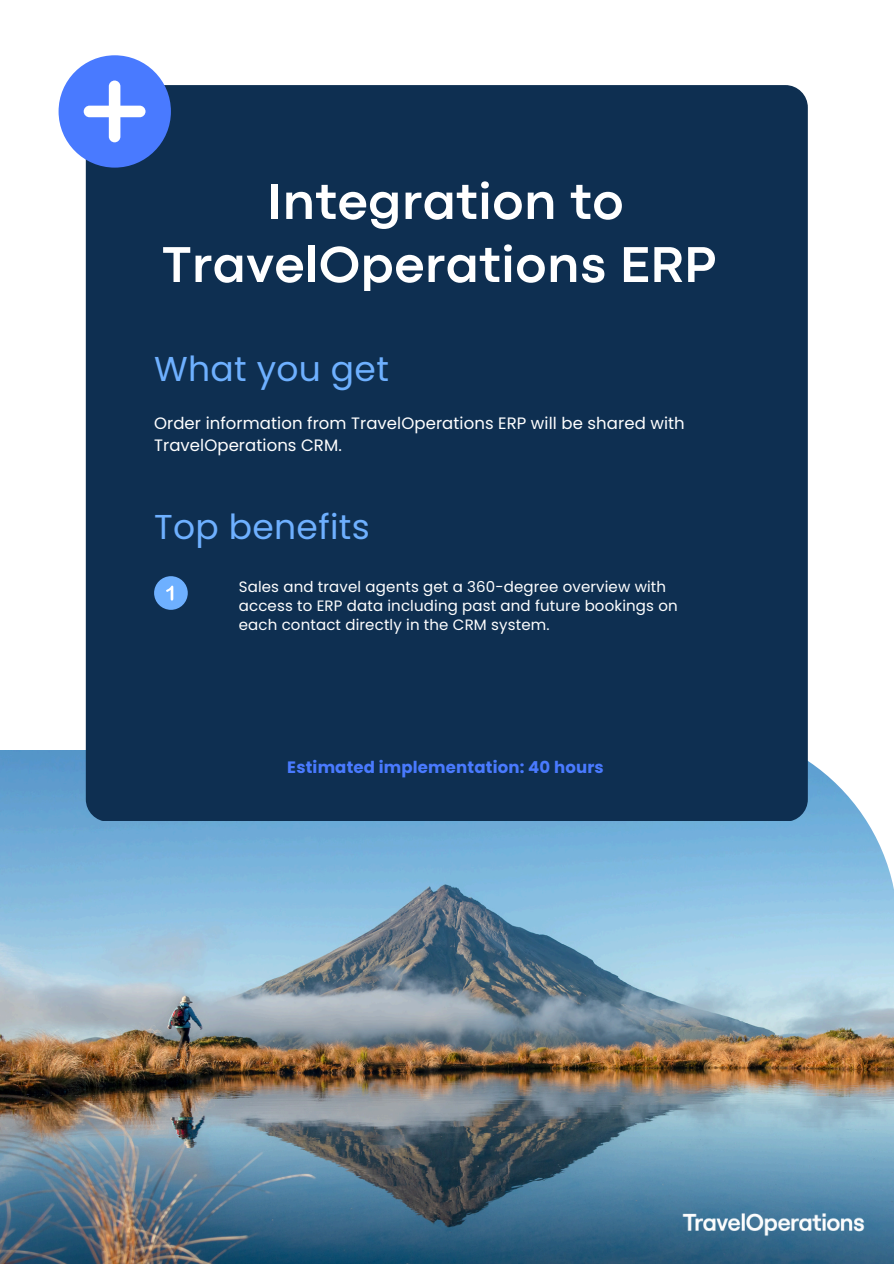
<style>
.page{position:relative;width:894px;height:1264px;background:#fff}
.page>*{position:absolute;margin:0;border:0;box-sizing:border-box;transform-origin:0 0}
.t1{font:700 52.5px/63px "Codec Pro";letter-spacing:.01em;color:#fff;text-align:center}
.t2{font:34.5px "Poppins";letter-spacing:.01em;color:#6eb0ff}
.t3{font:16.5px/22.5px "Poppins";letter-spacing:.005em;color:#fff}
.t4{font:700 16.5px "Poppins";letter-spacing:.01em;color:#497aff}
.t5{font:15px/19.2px "Poppins";letter-spacing:.01em;color:#fff}
</style>
<div class="page">
<img style="left:0;top:929px;width:893px;height:334px">
<svg style="left:0;top:528px;width:893px;height:401px"></svg>
<div style="left:86px;top:85px;width:721px;height:735px;background:#0e2f51;border-radius:22px"></div>
<div style="left:154px;top:576px;width:34px;height:34px;background:#6eb0ff;border-radius:50%"></div>
<svg style="left:166px;top:585px;width:7px;height:15px"></svg>
<div style="left:59px;top:55px;width:112px;height:113px;background:#497aff;border-radius:50%"></div>
<svg style="left:84px;top:80px;width:61px;height:62px"></svg>
<img style="left:662px;top:1197px;width:218px;height:47px">
<h1 class="t1" style="left:162px;top:174px;width:555px">Integration to<br>TravelOperations ERP</h1>
<h2 class="t2" style="left:154px;top:345px;width:236px">What you get</h2>
<p class="t3" style="left:154px;top:411px;width:532px">Order information from TravelOperations ERP will be shared with<br>TravelOperations CRM.</p>
<p class="t2" style="left:154px;top:503px;width:217px">Top benefits</p>
<h2 class="t5" style="left:239px;top:577px;width:440px">Sales and travel agents get a 360-degree overview with access to ERP data including past and future bookings on each contact directly in the CRM system.</h2>
<p class="t4" style="left:287px;top:756px;width:318px">Estimated implementation: 40 hours</p>
</div>
